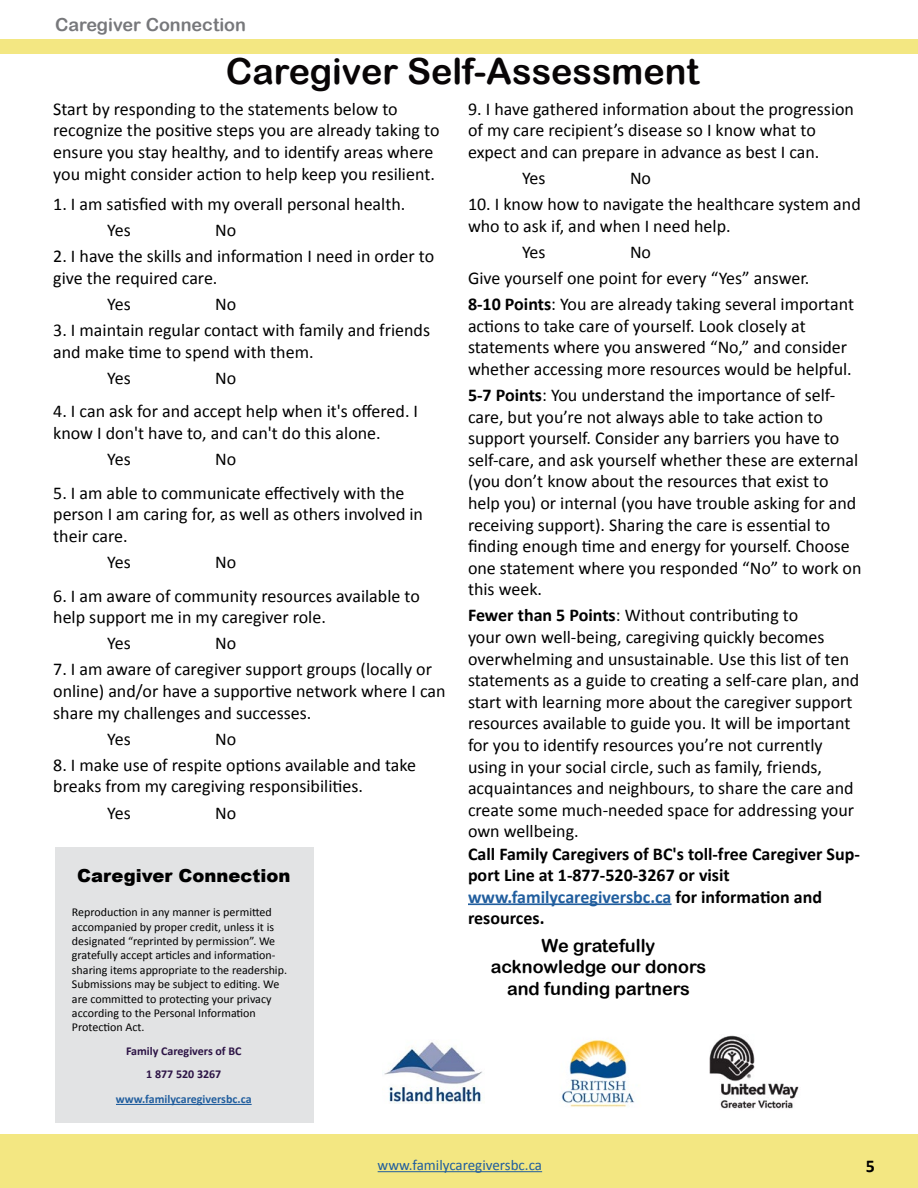
<style>
.page{position:relative;width:918px;height:1188px;background:#fff}
.page>*{position:absolute;margin:0;border:0;box-sizing:border-box;transform-origin:0 0}
.t1{font:36px "Arial Rounded MT Bold";color:#080506}
.t2{font:18px/21.6px "Calibri";color:#000}
.t3{font:700 18px/21.6px "Calibri";color:#000}
.t4{font:18px/21.6px "Arial Rounded MT Bold";color:#000;text-align:center}
.t5{font:18px "Arial Rounded MT Bold";color:#77787b}
.t6{font:900 18px "Arial";color:#000}
.t7{font:15px "Calibri";color:#215e9e}
.t8{font:12px/14.4px "Calibri";color:#000}
.t9{font:700 12px/23.4px "Calibri";color:#2d1446;text-align:center}
.t10{font:700 12px "Calibri";color:#215e9e}
.s1{font-weight:700}
.s2{color:#215e9e}
</style>
<div class="page">
<div style="left:0;top:39px;width:918px;height:15px;background:#f3e782"></div>
<div style="left:0;top:1134px;width:918px;height:54px;background:#f3e782"></div>
<div style="left:55px;top:848px;width:259px;height:275px;background:#e2e3e4"></div>
<hr style="left:116px;top:1104px;width:136px;height:1px;background:#215e9e">
<img style="left:710px;top:1035px;width:89px;height:74px">
<img style="left:384px;top:1042px;width:98px;height:61px">
<img style="left:561px;top:1040px;width:73px;height:67px">
<hr style="left:468px;top:903px;width:204px;height:2px;background:#215e9e">
<hr style="left:378px;top:1171px;width:164px;height:1px;background:#215e9e">
<p class="t5" style="left:55px;top:14px;width:192px">Caregiver Connection</p>
<h1 class="t1" style="left:226px;top:50px;width:475px">Caregiver Self-Assessment</h1>
<p class="t2" style="left:53px;top:97px;width:388px">Start by responding to the statements below to recognize the positive steps you are already taking to ensure you stay healthy, and to identify areas where you might consider action to help keep you resilient.</p>
<p class="t2" style="left:107px;top:190px;width:300px;line-height:26.1px;text-indent:-54px">1. I am satisfied with my overall personal health.<br>Yes</p>
<p class="t2" style="left:215px;top:219px;width:23px">No</p>
<p class="t2" style="left:53px;top:245px;width:382px">2. I have the skills and information I need in order to give the required care.</p>
<p class="t2" style="left:107px;top:292px;width:25px">Yes</p>
<p class="t2" style="left:215px;top:292px;width:23px">No</p>
<p class="t2" style="left:53px;top:318px;width:378px">3. I maintain regular contact with family and friends and make time to spend with them.</p>
<p class="t2" style="left:107px;top:366px;width:25px">Yes</p>
<p class="t2" style="left:215px;top:366px;width:23px">No</p>
<p class="t2" style="left:53px;top:400px;width:366px">4. I can ask for and accept help when it's offered. I know I don't have to, and can't do this alone.</p>
<p class="t2" style="left:107px;top:447px;width:25px">Yes</p>
<p class="t2" style="left:215px;top:447px;width:23px">No</p>
<p class="t2" style="left:53px;top:481px;width:371px">5. I am able to communicate effectively with the person I am caring for, as well as others involved in their care.</p>
<p class="t2" style="left:107px;top:550px;width:25px">Yes</p>
<p class="t2" style="left:215px;top:550px;width:23px">No</p>
<p class="t2" style="left:53px;top:584px;width:368px">6. I am aware of community resources available to help support me in my caregiver role.</p>
<p class="t2" style="left:107px;top:632px;width:25px">Yes</p>
<p class="t2" style="left:215px;top:632px;width:23px">No</p>
<p class="t2" style="left:53px;top:658px;width:394px">7. I am aware of caregiver support groups (locally or online) and/or have a supportive network where I can share my challenges and successes.</p>
<p class="t2" style="left:107px;top:727px;width:25px">Yes</p>
<p class="t2" style="left:215px;top:727px;width:23px">No</p>
<p class="t2" style="left:53px;top:753px;width:364px">8. I make use of respite options available and take breaks from my caregiving responsibilities.</p>
<p class="t2" style="left:107px;top:801px;width:25px">Yes</p>
<p class="t2" style="left:215px;top:801px;width:23px">No</p>
<p class="t6" style="left:77px;top:863px;width:215px">Caregiver Connection</p>
<p class="t8" style="left:72px;top:904px;width:217px">Reproduction in any manner is permitted accompanied by proper credit, unless it is designated “reprinted by permission”. We gratefully accept articles and information&shy;sharing items appropriate to the readership.<br>Submissions may be subject to editing. We are committed to protecting your privacy according to the Personal Information Protection Act.</p>
<p class="t9" style="left:126px;top:1039px;width:117px">Family Caregivers of BC<br>1 877 520 3267</p>
<p class="t10" style="left:116px;top:1092px;width:137px">www.familycaregiversbc.ca</p>
<p class="t2" style="left:468px;top:97px;width:388px">9. I have gathered information about the progression of my care recipient’s disease so I know what to expect and can prepare in advance as best I can.</p>
<p class="t2" style="left:522px;top:166px;width:25px">Yes</p>
<p class="t2" style="left:630px;top:166px;width:23px">No</p>
<p class="t2" style="left:468px;top:193px;width:394px">10. I know how to navigate the healthcare system and who to ask if, and when I need help.</p>
<p class="t2" style="left:522px;top:240px;width:25px">Yes</p>
<p class="t2" style="left:468px;top:238px;width:388px;line-height:26.1px;text-indent:162px">No<br>Give yourself one point for every “Yes” answer.<br><span class="s1">8-10 Points</span>: You are already taking several important</p>
<p class="t2" style="left:468px;top:314px;width:385px">actions to take care of yourself. Look closely at statements where you answered “No,” and consider whether accessing more resources would be helpful.</p>
<p class="t2" style="left:468px;top:383px;width:395px"><span class="s1">5-7 Points</span>: You understand the importance of self&shy;care, but you’re not always able to take action to support yourself. Consider any barriers you have to self-care, and ask yourself whether these are external (you don’t know about the resources that exist to help you) or internal (you have trouble asking for and receiving support). Sharing the care is essential to finding enough time and energy for yourself. Choose one statement where you responded “No” to work on this week.</p>
<p class="t2" style="left:468px;top:604px;width:393px"><span class="s1">Fewer than 5 Points</span>: Without contributing to<br>your own well-being, caregiving quickly becomes overwhelming and unsustainable. Use this list of ten statements as a guide to creating a self-care plan, and start with learning more about the caregiver support resources available to guide you. It will be important for you to identify resources you’re not currently using in your social circle, such as family, friends, acquaintances and neighbours, to share the care and create some much-needed space for addressing your own wellbeing.</p>
<p class="t3" style="left:468px;top:842px;width:393px">Call Family Caregivers of BC's toll-free Caregiver Sup&shy;port Line at 1-877-520-3267 or visit <span class="s2">www.familycaregiversbc.ca</span> for information and resources.</p>
<p class="t4" style="left:491px;top:934px;width:217px">We gratefully acknowledge our donors and funding partners</p>
<p class="t7" style="left:378px;top:1156px;width:166px">www.familycaregiversbc.ca</p>
<p class="t3" style="left:866px;top:1155px;width:11px">5</p>
</div>
